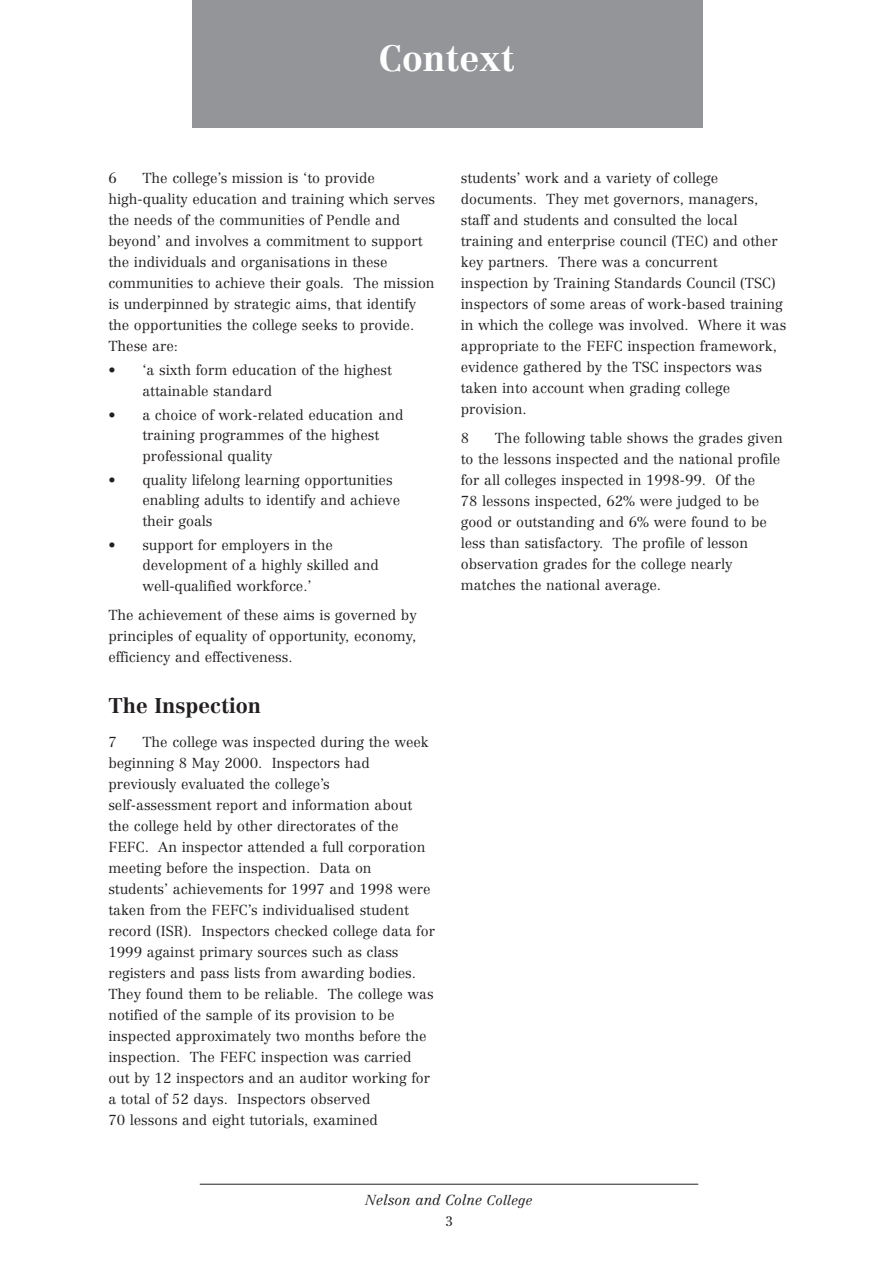
<style>
.page{position:relative;width:893px;height:1263px;background:#fff}
.page>*{position:absolute;margin:0;border:0;box-sizing:border-box;transform-origin:0 0}
.t1{font:700 36px "Centennial";color:#fff}
.t2{font:700 21px "Centennial";color:#231f20}
.t3{font:300 14.25px/21px "Centennial";color:#231f20}
.t4{font:italic 300 14.25px "Centennial";color:#231f20}
.t5{font:300 13.5px "Centennial";color:#231f20}
.s1{font-size:13.5px}
</style>
<div class="page">
<hr style="left:200px;top:1184px;width:498px;height:1px;background:#231f20">
<div style="left:192px;top:0;width:510px;height:128px;background:#939598"></div>
<h1 class="t1" style="left:379px;top:44px;width:138px">Context</h1>
<p class="t3" style="left:108px;top:169px;width:10px">6</p>
<p class="t3" style="left:108px;top:169px;width:328px;text-indent:34px">The college’s mission is ‘to provide high-quality education and training which serves the needs of the communities of Pendle and beyond’ and involves a commitment to support the individuals and organisations in these communities to achieve their goals. The mission is underpinned by strategic aims, that identify the opportunities the college seeks to provide.<br>These are:</p>
<p class="t3" style="left:142px;top:361px;width:251px;line-height:20.2px;text-indent:-34px">• ‘a sixth form education of the highest attainable standard</p>
<p class="t3" style="left:142px;top:406px;width:263px;line-height:20.2px;text-indent:-34px">• a choice of work-related education and training programmes of the highest professional quality</p>
<p class="t3" style="left:142px;top:471px;width:259px;line-height:20.2px;text-indent:-34px">• quality lifelong learning opportunities enabling adults to identify and achieve their goals</p>
<p class="t3" style="left:142px;top:536px;width:238px;line-height:20.2px;text-indent:-34px">• support for employers in the development of a highly skilled and well-qualified workforce.’</p>
<p class="t3" style="left:108px;top:606px;width:310px;text-align:justify">The achievement of these aims is governed by principles of equality of opportunity, economy, efficiency and effectiveness.</p>
<h2 class="t2" style="left:108px;top:697px;width:154px">The Inspection</h2>
<p class="t3" style="left:108px;top:733px;width:10px">7</p>
<p class="t3" style="left:108px;top:733px;width:328px;text-indent:34px">The college was inspected during the week beginning 8 May 2000. Inspectors had previously evaluated the college’s self-assessment report and information about the college held by other directorates of the FEFC. An inspector attended a full corporation meeting before the inspection. Data on students’ achievements for 1997 and 1998 were taken from the FEFC’s individualised student record (ISR). Inspectors checked college data for 1999 against primary sources such as class registers and pass lists from awarding bodies.<br>They found them to be reliable. The college was notified of the sample of its provision to be inspected approximately two months before the inspection. The FEFC inspection was carried out by 12 inspectors and an auditor working for a total of 52 days. Inspectors observed<br>70 lessons and eight tutorials, examined</p>
<p class="t3" style="left:460px;top:169px;width:327px">students’ work and a variety of college documents. They met governors, managers, staff and students and consulted the local training and enterprise council (TEC) and other key partners. There was a concurrent inspection by Training Standards Council (TSC) inspectors of some areas of work-based training in which the college was involved. Where it was appropriate to the FEFC inspection framework, evidence gathered by the TSC inspectors was taken into account when grading college provision.</p>
<p class="t3" style="left:460px;top:429px;width:10px">8</p>
<p class="t3" style="left:460px;top:429px;width:324px;text-indent:34px">The following table shows the grades given to the lessons inspected and the national profile for all colleges inspected in 1998-99. Of the<br>78 lessons inspected, 62% were judged to be good or outstanding and 6% were found to be less than satisfactory. The profile of lesson observation grades for the college nearly matches the national average.</p>
<p class="t4" style="left:365px;top:1195px;width:168px">Nelson and Colne <span class="s1">College</span></p>
<p class="t5" style="left:445px;top:1216px;width:9px">3</p>
</div>
